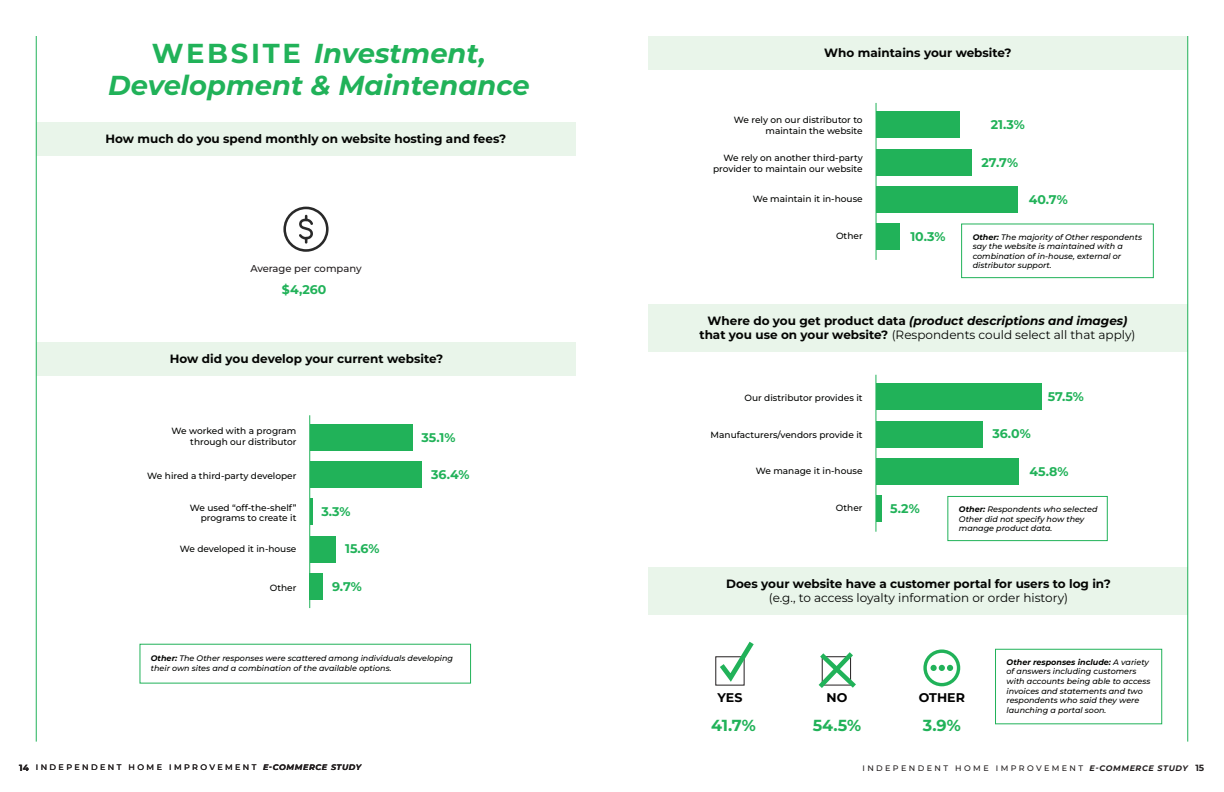
<style>
.page{position:relative;width:1224px;height:792px;background:#fff}
.page>*{position:absolute;margin:0;border:0;box-sizing:border-box;transform-origin:0 0}
.t1{font:italic 700 27.4px "Montserrat";color:#21b259}
.t2{font:700 16px "Montserrat";color:#21b259}
.t3{font:700 12.6px "Montserrat";color:#21b259}
.t4{font:700 12.6px "Montserrat";color:#000}
.t5{font:700 12px "Montserrat";color:#040503}
.t6{font:12px "Montserrat";color:#040503}
.t7{font:italic 700 12px "Montserrat";color:#040503}
.t8{font:500 10px "Montserrat";color:#231f20}
.t9{font:500 9px/10.8px "Montserrat";color:#040503;text-align:right}
.t10{font:700 9px "Montserrat";color:#231f20}
.t11{font:italic 500 8px/9.6px "Montserrat";color:#040503}
.t12{font:500 8px "Montserrat";letter-spacing:.3em;color:#231f20}
.t13{font:italic 700 8px "Montserrat";letter-spacing:.075em;color:#231f20}
.s1{font-style:normal}
.s2{font-weight:700}
.s3{font-weight:700;font-style:italic}
</style>
<div class="page">
<div style="left:36px;top:123px;width:540px;height:33px;background:#e9f5ea"></div>
<svg style="left:283px;top:207px;width:46px;height:45px"></svg>
<div style="left:37px;top:343px;width:539px;height:33px;background:#e9f5ea"></div>
<div style="left:310px;top:424px;width:103px;height:27px;background:#21b259"></div>
<div style="left:310px;top:461px;width:112px;height:27px;background:#21b259"></div>
<hr style="left:309px;top:415px;width:1px;height:193px;background:#21b259">
<hr style="left:310px;top:499px;width:3px;height:26px;background:#21b259">
<div style="left:310px;top:536px;width:26px;height:26px;background:#21b259"></div>
<div style="left:309px;top:573px;width:14px;height:27px;background:#21b259"></div>
<div style="left:648px;top:36px;width:540px;height:33px;background:#e9f5ea"></div>
<div style="left:877px;top:112px;width:83px;height:26px;background:#21b259"></div>
<div style="left:877px;top:149px;width:95px;height:26px;background:#21b259"></div>
<hr style="left:876px;top:103px;width:1px;height:157px;background:#21b259">
<div style="left:877px;top:186px;width:141px;height:27px;background:#21b259"></div>
<div style="left:877px;top:223px;width:23px;height:27px;background:#21b259"></div>
<div style="left:961px;top:223px;width:193px;height:55px;border:1px solid #21b259"></div>
<div style="left:648px;top:304px;width:539px;height:48px;background:#e9f5ea"></div>
<div style="left:876px;top:384px;width:166px;height:26px;background:#21b259"></div>
<div style="left:876px;top:421px;width:107px;height:26px;background:#21b259"></div>
<hr style="left:875px;top:375px;width:1px;height:157px;background:#21b259">
<div style="left:876px;top:458px;width:143px;height:27px;background:#21b259"></div>
<div style="left:876px;top:495px;width:6px;height:27px;background:#21b259"></div>
<div style="left:649px;top:567px;width:539px;height:48px;background:#e9f5ea"></div>
<svg style="left:715px;top:641px;width:39px;height:45px"></svg>
<svg style="left:818px;top:652px;width:38px;height:36px"></svg>
<div style="left:923px;top:649px;width:37px;height:37px;border:3px solid #21b259;border-radius:50%"></div>
<svg style="left:931px;top:665px;width:22px;height:6px"></svg>
<hr style="left:36px;top:36px;width:1px;height:706px;background:#21b259">
<hr style="left:1187px;top:36px;width:1px;height:706px;background:#21b259">
<div style="left:947px;top:496px;width:161px;height:45px;border:1px solid #21b259"></div>
<div style="left:995px;top:649px;width:167px;height:75px;border:1px solid #21b259"></div>
<p class="t1" style="left:152px;top:35px;width:336px"><span class="s1">WEBSITE</span> Investment,</p>
<p class="t1" style="left:108px;top:67px;width:423px">Development &amp; Maintenance</p>
<p class="t5" style="left:106px;top:131px;width:402px">How much do you spend monthly on website hosting and fees?</p>
<p class="t8" style="left:250px;top:261px;width:113px">Average per company</p>
<p class="t3" style="left:282px;top:281px;width:46px">$4,260</p>
<p class="t5" style="left:170px;top:351px;width:275px">How did you develop your current website?</p>
<p class="t9" style="left:172px;top:426px;width:126px">We worked with a program through our distributor</p>
<p class="t3" style="left:422px;top:429px;width:35px">35.1%</p>
<p class="t9" style="left:147px;top:470px;width:151px">We hired a third-party developer</p>
<p class="t3" style="left:431px;top:466px;width:40px">36.4%</p>
<p class="t9" style="left:190px;top:502px;width:108px">We used “off-the-shelf”</p>
<p class="t9" style="left:201px;top:513px;width:97px">programs to create it</p>
<p class="t3" style="left:321px;top:503px;width:31px">3.3%</p>
<p class="t9" style="left:180px;top:543px;width:118px">We developed it in-house</p>
<p class="t3" style="left:345px;top:541px;width:36px">15.6%</p>
<p class="t9" style="left:270px;top:582px;width:28px">Other</p>
<p class="t3" style="left:332px;top:578px;width:31px">9.7%</p>
<p class="t11" style="left:151px;top:653px;width:304px"><span class="s2">Other:</span> The Other responses were scattered among individuals developing their own sites and a combination of the available options.</p>
<p class="t5" style="left:824px;top:44px;width:189px">Who maintains your website?</p>
<p class="t9" style="left:734px;top:114px;width:130px">We rely on our distributor to</p>
<p class="t9" style="left:766px;top:125px;width:99px">maintain the website</p>
<p class="t9" style="left:724px;top:152px;width:141px">We rely on another third-party</p>
<p class="t9" style="left:713px;top:163px;width:151px">provider to maintain our website</p>
<p class="t3" style="left:991px;top:116px;width:36px">21.3%</p>
<p class="t3" style="left:981px;top:154px;width:38px">27.7%</p>
<p class="t9" style="left:753px;top:193px;width:111px">We maintain it in-house</p>
<p class="t3" style="left:1029px;top:191px;width:41px">40.7%</p>
<p class="t9" style="left:836px;top:230px;width:28px">Other</p>
<p class="t3" style="left:910px;top:228px;width:37px">10.3%</p>
<p class="t11" style="left:973px;top:232px;width:171px"><span class="s2">Other:</span> The majority of Other respondents say the website is maintained with a</p>
<p class="t11" style="left:973px;top:251px;width:150px">combination of in-house, external or</p>
<p class="t11" style="left:973px;top:261px;width:81px">distributor support.</p>
<p class="t7" style="left:707px;top:312px;width:422px"><span class="s1">Where do you get product data</span> (product descriptions and images)</p>
<p class="t6" style="left:699px;top:327px;width:438px"><span class="s2">that you use on your website?</span> (Respondents could select all that apply)</p>
<p class="t9" style="left:745px;top:392px;width:120px">Our distributor provides it</p>
<p class="t3" style="left:1048px;top:388px;width:38px">57.5%</p>
<p class="t9" style="left:711px;top:430px;width:154px">Manufacturers/vendors provide it</p>
<p class="t3" style="left:992px;top:426px;width:40px">36.0%</p>
<p class="t9" style="left:756px;top:465px;width:108px">We manage it in-house</p>
<p class="t3" style="left:1030px;top:463px;width:40px">45.8%</p>
<p class="t9" style="left:836px;top:502px;width:28px">Other</p>
<p class="t3" style="left:890px;top:500px;width:31px">5.2%</p>
<p class="t11" style="left:959px;top:504px;width:140px"><span class="s2">Other:</span> Respondents who selected<br>Other did not specify how they manage product data.</p>
<p class="t5" style="left:726px;top:576px;width:386px">Does your website have a customer portal for users to log in?</p>
<p class="t6" style="left:769px;top:590px;width:301px">(e.g., to access loyalty information or order history)</p>
<p class="t4" style="left:717px;top:689px;width:26px">YES</p>
<p class="t4" style="left:826px;top:689px;width:22px">NO</p>
<p class="t2" style="left:813px;top:715px;width:50px">54.5%</p>
<p class="t2" style="left:923px;top:715px;width:39px">3.9%</p>
<p class="t4" style="left:919px;top:689px;width:48px">OTHER</p>
<p class="t2" style="left:711px;top:715px;width:46px">41.7%</p>
<p class="t11" style="left:1007px;top:657px;width:145px"><span class="s2">Other responses include:</span> A variety of answers including customers with accounts being able to access invoices and statements and two respondents who said they were launching a portal soon.</p>
<p class="t10" style="left:19px;top:762px;width:11px">14</p>
<p class="t12" style="left:36px;top:762px;width:222px">INDEPENDENT HOME IMPROVEMENT</p>
<p class="t13" style="left:263px;top:762px;width:100px">E-COMMERCE STUDY</p>
<p class="t12" style="left:862px;top:762px;width:327px">INDEPENDENT HOME IMPROVEMENT <span class="s3">E-COMMERCE STUDY</span></p>
<p class="t10" style="left:1195px;top:762px;width:10px">15</p>
</div>
